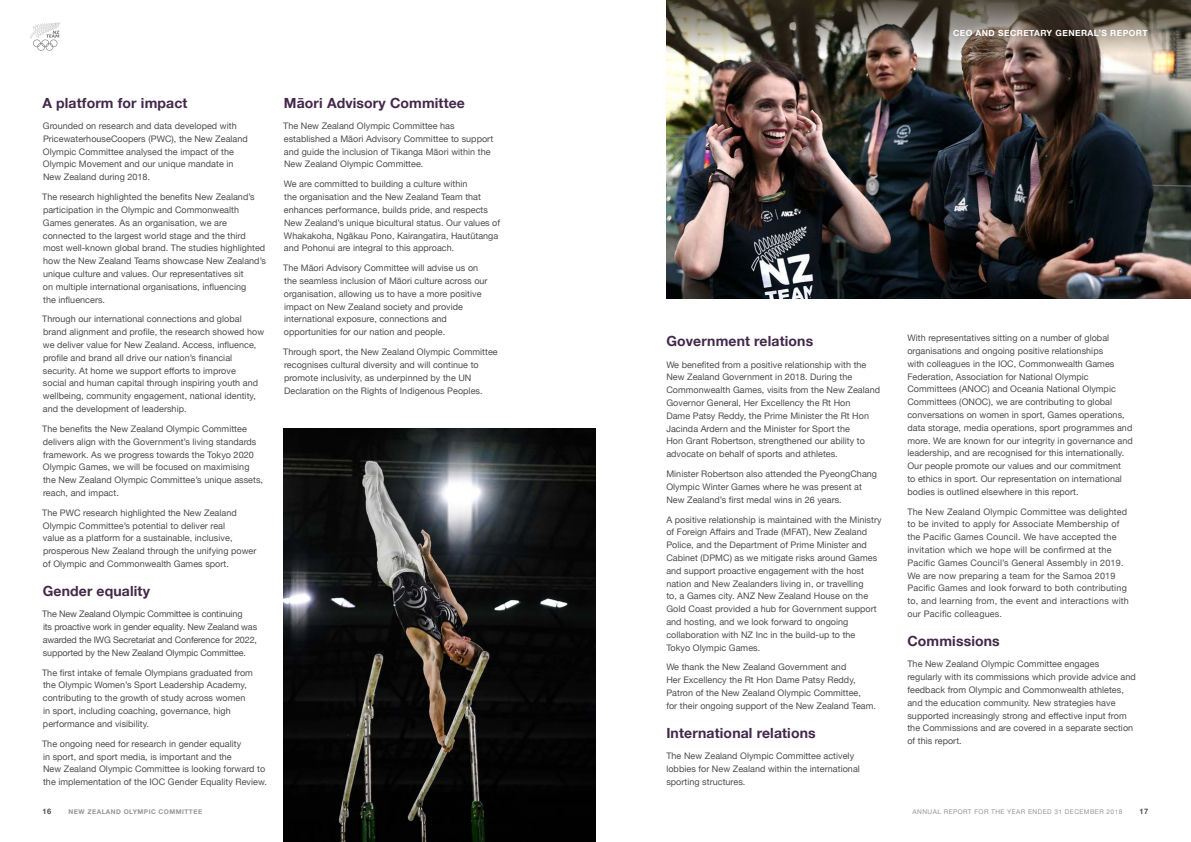
<style>
.page{position:relative;width:1191px;height:842px;background:#fff}
.page>*{position:absolute;margin:0;border:0;box-sizing:border-box;transform-origin:0 0}
.t1{font:700 14px "Helvetica Neue";letter-spacing:.01em;color:#44284b}
.t2{font:9px/12.8px "Helvetica Neue";letter-spacing:.005em;color:#4d4d4f}
.t3{font:9px/12.8px "Helvetica Neue";letter-spacing:-.015em;color:#4d4d4f}
.t4{font:700 8.5px "Helvetica Neue";letter-spacing:.05em;color:#fff}
.t5{font:700 7.5px "Helvetica Neue";color:#4d4d4f}
.t6{font:6.5px "Helvetica Neue";letter-spacing:.07em;color:#939598}
.t7{font:700 6.5px "Helvetica Neue";letter-spacing:.07em;color:#939598}
</style>
<div class="page">
<img style="left:283px;top:428px;width:312px;height:414px">
<img style="left:666px;top:54px;width:525px;height:245px">
<svg style="left:666px;top:0;width:525px;height:54px;background:#655d51"></svg>
<svg style="left:30px;top:22px;width:30px;height:29px"></svg>
<h1 class="t1" style="left:42px;top:92px;width:147px">A platform for impact</h1>
<p class="t2" style="left:43px;top:120px;width:207px">Grounded on research and data developed with PricewaterhouseCoopers (PWC), the New Zealand Olympic Committee analysed the impact of the Olympic Movement and our unique mandate in New Zealand during 2018.</p>
<p class="t2" style="left:42px;top:191px;width:225px">The research highlighted the benefits New Zealand’s participation in the Olympic and Commonwealth Games generates. As an organisation, we are connected to the largest world stage and the third most well-known global brand. The studies highlighted how the New Zealand Teams showcase New Zealand’s unique culture and values. Our representatives sit<br>on multiple international organisations, influencing<br>the influencers.</p>
<p class="t2" style="left:42px;top:313px;width:223px">Through our international connections and global brand alignment and profile, the research showed how we deliver value for New Zealand. Access, influence, profile and brand all drive our nation’s financial security. At home we support efforts to improve<br>social and human capital through inspiring youth and wellbeing, community engagement, national identity, and the development of leadership.</p>
<p class="t2" style="left:42px;top:423px;width:222px">The benefits the New Zealand Olympic Committee delivers align with the Government’s living standards framework. As we progress towards the Tokyo 2020<br>Olympic Games, we will be focused on maximising the New Zealand Olympic Committee’s unique assets, reach, and impact.</p>
<p class="t2" style="left:42px;top:507px;width:216px">The PWC research highlighted the New Zealand Olympic Committee’s potential to deliver real<br>value as a platform for a sustainable, inclusive, prosperous New Zealand through the unifying power of Olympic and Commonwealth Games sport.</p>
<h1 class="t1" style="left:43px;top:580px;width:109px">Gender equality</h1>
<p class="t3" style="left:42px;top:608px;width:216px">The New Zealand Olympic Committee is continuing<br>its proactive work in gender equality. New Zealand was awarded the IWG Secretariat and Conference for 2022, supported by the New Zealand Olympic Committee.</p>
<p class="t2" style="left:42px;top:666px;width:212px">The first intake of female Olympians graduated from the Olympic Women’s Sport Leadership Academy, contributing to the growth of study across women in sport, including coaching, governance, high performance and visibility.</p>
<p class="t2" style="left:42px;top:738px;width:226px">The ongoing need for research in gender equality<br>in sport, and sport media, is important and the<br>New Zealand Olympic Committee is looking forward to the implementation of the IOC Gender Equality Review.</p>
<h1 class="t1" style="left:284px;top:92px;width:183px">Māori Advisory Committee</h1>
<p class="t2" style="left:283px;top:120px;width:211px">The New Zealand Olympic Committee has established a Māori Advisory Committee to support and guide the inclusion of Tikanga Māori within the New Zealand Olympic Committee.</p>
<p class="t2" style="left:284px;top:178px;width:218px">We are committed to building a culture within<br>the organisation and the New Zealand Team that enhances performance, builds pride, and respects New Zealand’s unique bicultural status. Our values of Whakakoha, Ngākau Pono, Kairangatira, Hautūtanga and Pohonui are integral to this approach.</p>
<p class="t2" style="left:283px;top:262px;width:206px">The Māori Advisory Committee will advise us on the seamless inclusion of Māori culture across our organisation, allowing us to have a more positive impact on New Zealand society and provide international exposure, connections and opportunities for our nation and people.</p>
<p class="t2" style="left:283px;top:346px;width:216px">Through sport, the New Zealand Olympic Committee recognises cultural diversity and will continue to promote inclusivity, as underpinned by the UN Declaration on the Rights of Indigenous Peoples.</p>
<p class="t4" style="left:953px;top:26px;width:196px">CEO AND SECRETARY GENERAL’S REPORT</p>
<h1 class="t1" style="left:666px;top:330px;width:148px">Government relations</h1>
<p class="t2" style="left:666px;top:358px;width:215px">We benefited from a positive relationship with the New Zealand Government in 2018. During the Commonwealth Games, visits from the New Zealand Governor General, Her Excellency the Rt Hon<br>Dame Patsy Reddy, the Prime Minister the Rt Hon Jacinda Ardern and the Minister for Sport the<br>Hon Grant Robertson, strengthened our ability to advocate on behalf of sports and athletes.</p>
<p class="t2" style="left:666px;top:468px;width:212px">Minister Robertson also attended the PyeongChang<br>Olympic Winter Games where he was present at<br>New Zealand’s first medal wins in 26 years.</p>
<p class="t2" style="left:666px;top:513px;width:217px">A positive relationship is maintained with the Ministry of Foreign Affairs and Trade (MFAT), New Zealand Police, and the Department of Prime Minister and Cabinet (DPMC) as we mitigate risks around Games and support proactive engagement with the host nation and New Zealanders living in, or travelling<br>to, a Games city. ANZ New Zealand House on the Gold Coast provided a hub for Government support and hosting, and we look forward to ongoing collaboration with NZ Inc in the build-up to the<br>Tokyo Olympic Games.</p>
<p class="t2" style="left:666px;top:661px;width:211px">We thank the New Zealand Government and<br>Her Excellency the Rt Hon Dame Patsy Reddy, Patron of the New Zealand Olympic Committee,<br>for their ongoing support of the New Zealand Team.</p>
<h1 class="t1" style="left:666px;top:722px;width:151px">International relations</h1>
<p class="t2" style="left:666px;top:750px;width:195px">The New Zealand Olympic Committee actively lobbies for New Zealand within the international sporting structures.</p>
<p class="t2" style="left:907px;top:332px;width:227px">With representatives sitting on a number of global organisations and ongoing positive relationships<br>with colleagues in the IOC, Commonwealth Games Federation, Association for National Olympic Committees (ANOC) and Oceania National Olympic Committees (ONOC), we are contributing to global conversations on women in sport, Games operations, data storage, media operations, sport programmes and more. We are known for our integrity in governance and leadership, and are recognised for this internationally.<br>Our people promote our values and our commitment<br>to ethics in sport. Our representation on international bodies is outlined elsewhere in this report.</p>
<p class="t2" style="left:907px;top:506px;width:223px">The New Zealand Olympic Committee was delighted to be invited to apply for Associate Membership of the Pacific Games Council. We have accepted the invitation which we hope will be confirmed at the Pacific Games Council’s General Assembly in 2019.<br>We are now preparing a team for the Samoa 2019<br>Pacific Games and look forward to both contributing to, and learning from, the event and interactions with our Pacific colleagues.</p>
<h1 class="t1" style="left:907px;top:630px;width:94px">Commissions</h1>
<p class="t2" style="left:907px;top:658px;width:230px">The New Zealand Olympic Committee engages regularly with its commissions which provide advice and feedback from Olympic and Commonwealth athletes, and the education community. New strategies have supported increasingly strong and effective input from the Commissions and are covered in a separate section of this report.</p>
<p class="t5" style="left:43px;top:805px;width:10px">16</p>
<p class="t7" style="left:69px;top:806px;width:135px">NEW ZEALAND OLYMPIC COMMITTEE</p>
<p class="t6" style="left:912px;top:807px;width:211px">ANNUAL REPORT FOR THE YEAR ENDED 31 DECEMBER 2018</p>
<p class="t5" style="left:1139px;top:805px;width:10px">17</p>
</div>
